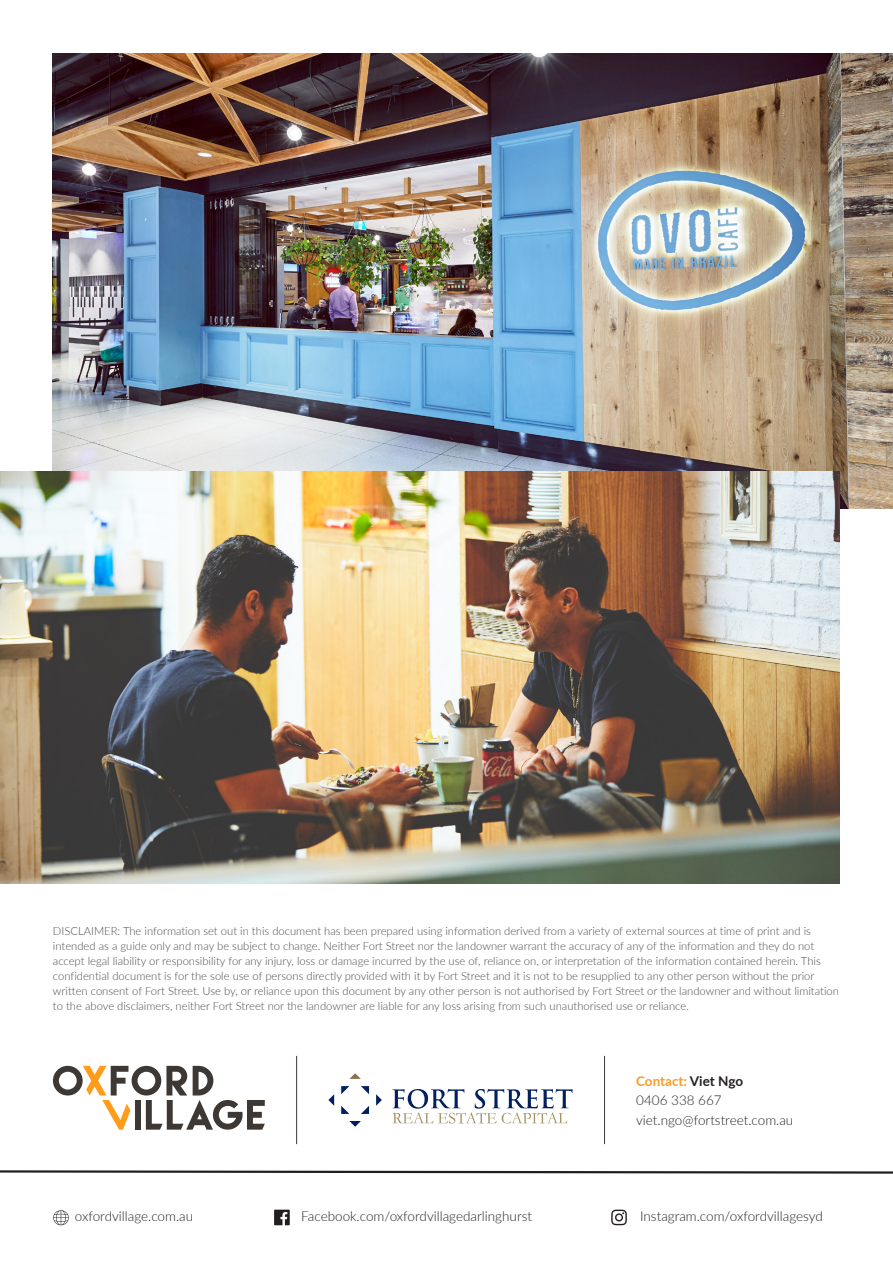
<style>
.page{position:relative;width:893px;height:1263px;background:#fff}
.page>*{position:absolute;margin:0;border:0;box-sizing:border-box;transform-origin:0 0}
.t1{font:300 13.5px "Lato";color:#231f20}
.t2{font:700 13.5px "Lato";color:#f89c28}
.t3{font:300 11.25px/15px "Lato";color:#4b4c4d}
.s1{color:#231f20}
</style>
<div class="page">
<img style="left:53px;top:53px;width:840px;height:455px">
<img style="left:0;top:471px;width:840px;height:412px">
<svg style="left:53px;top:1066px;width:212px;height:64px"></svg>
<svg style="left:341px;top:1106px;width:8px;height:8px"></svg>
<svg style="left:361px;top:1086px;width:8px;height:8px"></svg>
<svg style="left:341px;top:1086px;width:8px;height:8px"></svg>
<svg style="left:361px;top:1106px;width:8px;height:8px"></svg>
<svg style="left:376px;top:1094px;width:6px;height:12px"></svg>
<svg style="left:349px;top:1121px;width:12px;height:6px"></svg>
<svg style="left:328px;top:1094px;width:6px;height:12px"></svg>
<svg style="left:349px;top:1073px;width:12px;height:6px"></svg>
<svg style="left:392px;top:1089px;width:180px;height:34px"></svg>
<hr style="left:296px;top:1056px;width:1px;height:88px;background:#3e3835">
<hr style="left:604px;top:1056px;width:1px;height:88px;background:#3e3835">
<svg style="left:0;top:1170px;width:893px;height:4px"></svg>
<svg style="left:274px;top:1209px;width:16px;height:16px"></svg>
<svg style="left:611px;top:1209px;width:16px;height:16px"></svg>
<svg style="left:53px;top:1210px;width:16px;height:15px"></svg>
<p class="t3" style="left:53px;top:923px;width:787px">DISCLAIMER: The information set out in this document has been prepared using information derived from a variety of external sources at time of print and is intended as a guide only and may be subject to change. Neither Fort Street nor the landowner warrant the accuracy of any of the information and they do not accept legal liability or responsibility for any injury, loss or damage incurred by the use of, reliance on, or interpretation of the information contained herein. This confidential document is for the sole use of persons directly provided with it by Fort Street and it is not to be resupplied to any other person without the prior written consent of Fort Street. Use by, or reliance upon this document by any other person is not authorised by Fort Street or the landowner and without limitation to the above disclaimers, neither Fort Street nor the landowner are liable for any loss arising from such unauthorised use or reliance.</p>
<p class="t2" style="left:636px;top:1071px;width:108px">Contact: <span class="s1">Viet Ngo</span></p>
<p class="t1" style="left:636px;top:1091px;width:87px">0406 338 667</p>
<p class="t1" style="left:636px;top:1111px;width:159px">viet.ngo@fortstreet.com.au</p>
<p class="t1" style="left:75px;top:1207px;width:120px">oxfordvillage.com.au</p>
<p class="t1" style="left:301px;top:1207px;width:232px">Facebook.com/oxfordvillagedarlinghurst</p>
<p class="t1" style="left:640px;top:1207px;width:184px">Instagram.com/oxfordvillagesyd</p>
</div>
